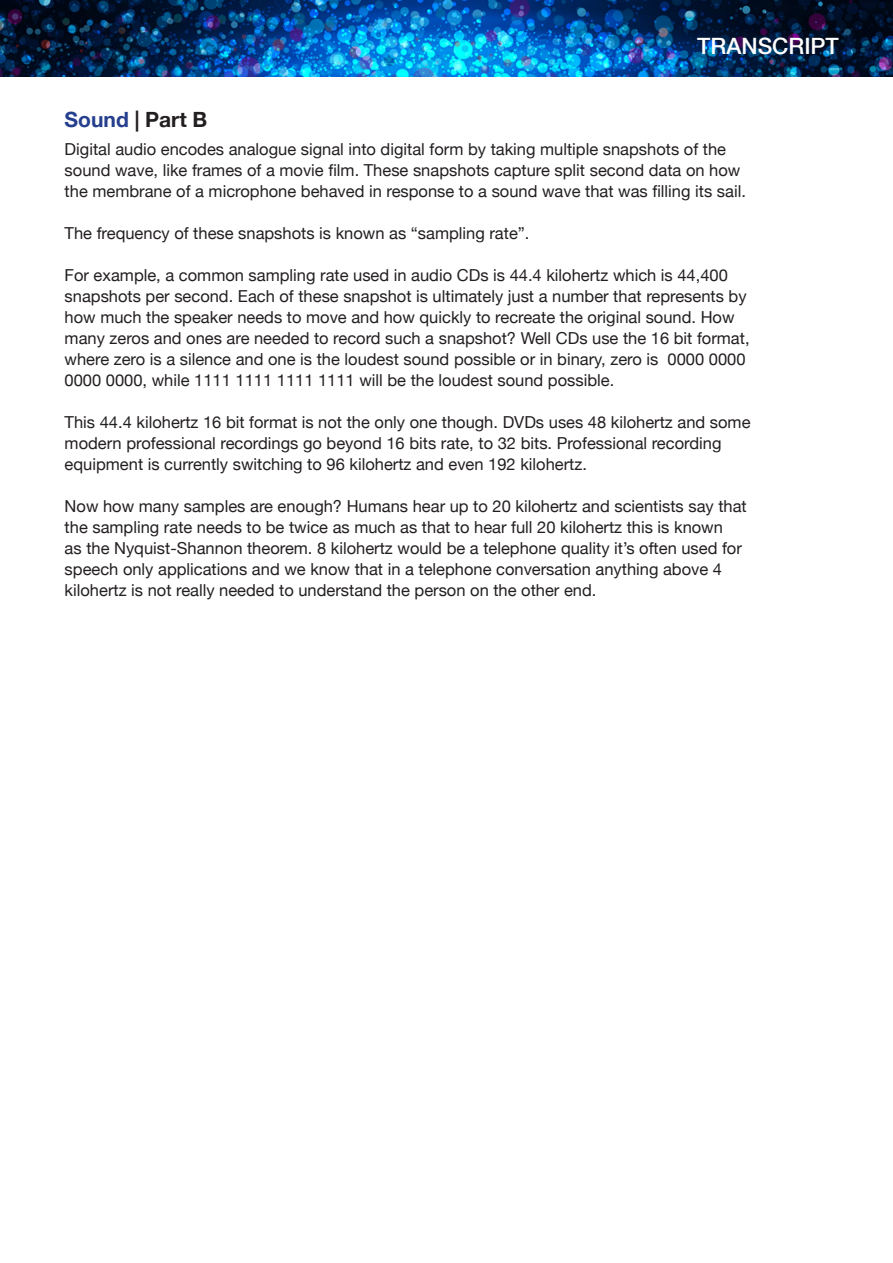
<style>
.page{position:relative;width:893px;height:1263px;background:#fff}
.page>*{position:absolute;margin:0;border:0;box-sizing:border-box;transform-origin:0 0}
.t1{font:500 22.5px "Helvetica Neue";color:#fff}
.t2{font:700 21px "Helvetica Neue";color:#231f20}
.t3{font:16.5px/21px "Helvetica Neue";color:#231f20}
.s1{color:#253f8e}
</style>
<div class="page">
<img style="left:0;top:1px;width:892px;height:75px">
<p class="t1" style="left:697px;top:28px;width:143px">TRANSCRIPT</p>
<p class="t2" style="left:65px;top:100px;width:144px"><span class="s1">Sound</span> | Part B</p>
<p class="t3" style="left:65px;top:138px;width:683px">Digital audio encodes analogue signal into digital form by taking multiple snapshots of the sound wave, like frames of a movie film. These snapshots capture split second data on how the membrane of a microphone behaved in response to a sound wave that was filling its sail.</p>
<p class="t3" style="left:65px;top:222px;width:466px">The frequency of these snapshots is known as “sampling rate”.</p>
<p class="t3" style="left:65px;top:264px;width:686px">For example, a common sampling rate used in audio CDs is 44.4 kilohertz which is 44,400 snapshots per second. Each of these snapshot is ultimately just a number that represents by how much the speaker needs to move and how quickly to recreate the original sound. How many zeros and ones are needed to record such a snapshot? Well CDs use the 16 bit format, where zero is a silence and one is the loudest sound possible or in binary, zero is 0000 0000<br>0000 0000, while 1111 1111 1111 1111 will be the loudest sound possible.</p>
<p class="t3" style="left:65px;top:411px;width:687px">This 44.4 kilohertz 16 bit format is not the only one though. DVDs uses 48 kilohertz and some modern professional recordings go beyond 16 bits rate, to 32 bits. Professional recording equipment is currently switching to 96 kilohertz and even 192 kilohertz.</p>
<p class="t3" style="left:65px;top:495px;width:684px">Now how many samples are enough? Humans hear up to 20 kilohertz and scientists say that the sampling rate needs to be twice as much as that to hear full 20 kilohertz this is known<br>as the Nyquist-Shannon theorem. 8 kilohertz would be a telephone quality it’s often used for speech only applications and we know that in a telephone conversation anything above 4 kilohertz is not really needed to understand the person on the other end.</p>
</div>
